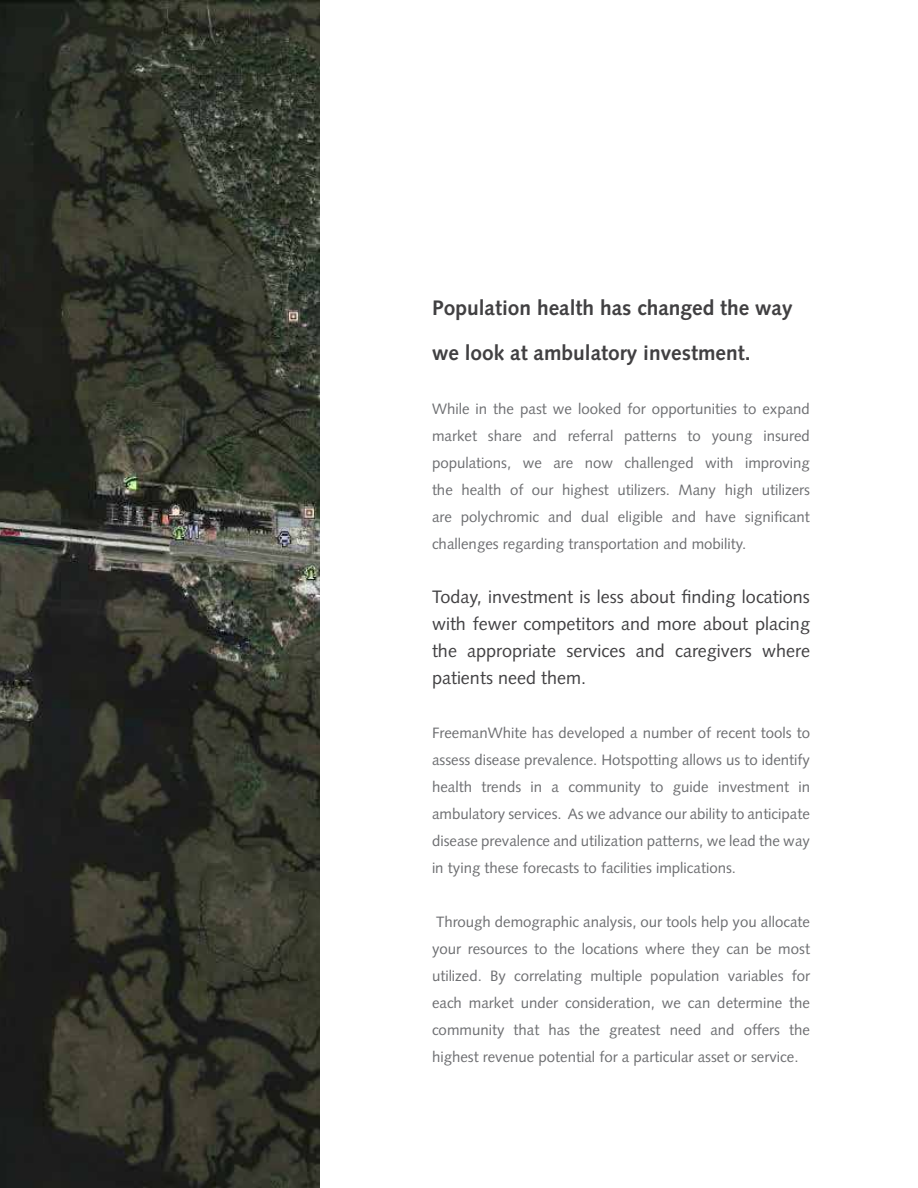
<style>
.page{position:relative;width:918px;height:1188px;background:#fff}
.page>*{position:absolute;margin:0;border:0;box-sizing:border-box;transform-origin:0 0}
.t1{font:700 21px/45px "Syntax";color:#414042}
.t2{font:18px/27px "Syntax";color:#414042;text-align:justify}
.t3{font:15px/27px "Syntax";color:#6d6e71;text-align:justify}
</style>
<div class="page">
<img style="left:0;top:0;width:320px;height:1188px">
<h1 class="t1" style="left:432px;top:285px;width:362px">Population health has changed the way we look at ambulatory investment.</h1>
<p class="t3" style="left:432px;top:395px;width:380px">While in the past we looked for opportunities to expand market share and referral patterns to young insured populations, we are now challenged with improving the health of our highest utilizers. Many high utilizers are polychromic and dual eligible and have significant challenges regarding transportation and mobility.</p>
<p class="t2" style="left:432px;top:583px;width:380px">Today, investment is less about finding locations with fewer competitors and more about placing the appropriate services and caregivers where patients need them.</p>
<p class="t3" style="left:432px;top:719px;width:380px">FreemanWhite has developed a number of recent tools to assess disease prevalence. Hotspotting allows us to identify health trends in a community to guide investment in ambulatory services. As we advance our ability to anticipate disease prevalence and utilization patterns, we lead the way in tying these forecasts to facilities implications.</p>
<p class="t3" style="left:432px;top:908px;width:380px">Through demographic analysis, our tools help you allocate your resources to the locations where they can be most utilized. By correlating multiple population variables for each market under consideration, we can determine the community that has the greatest need and offers the highest revenue potential for a particular asset or service.</p>
</div>
